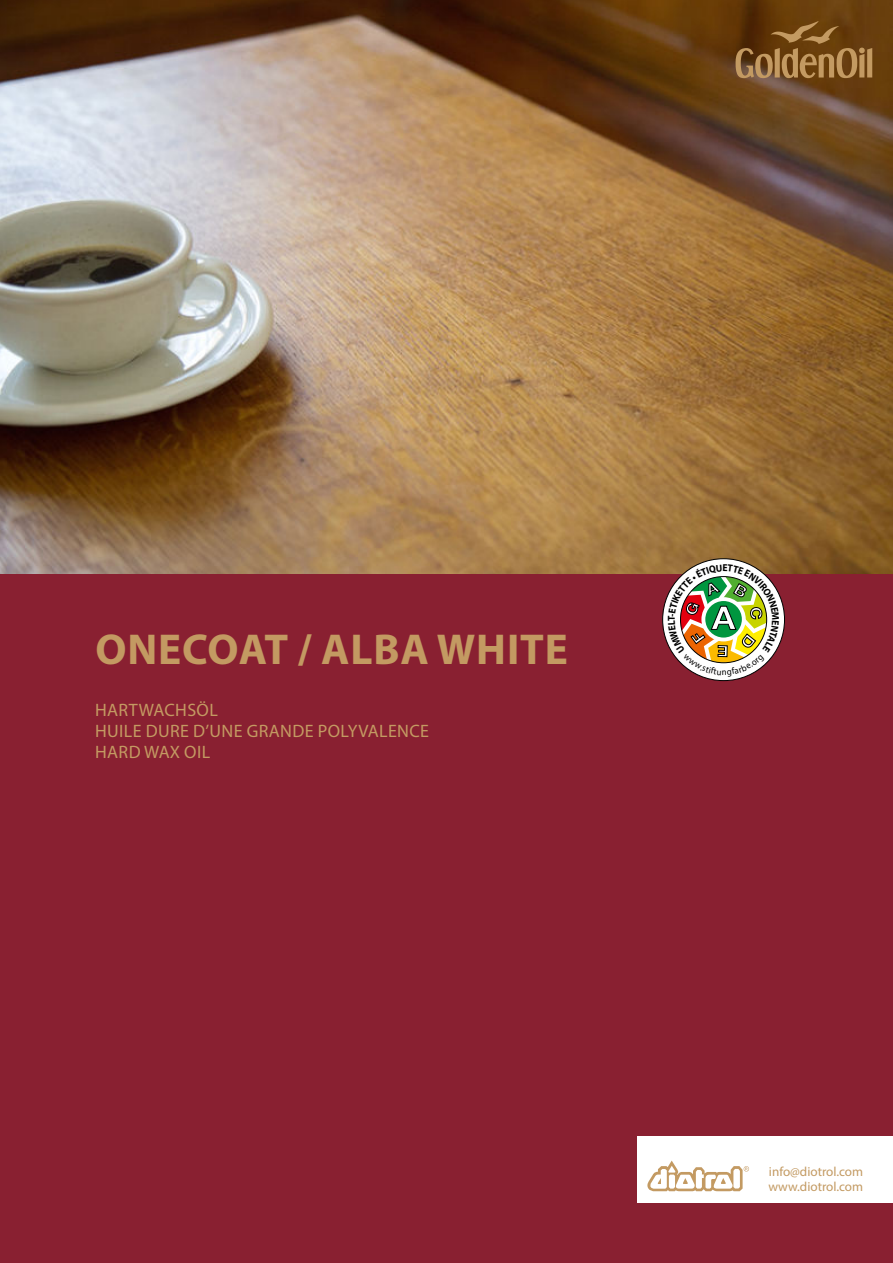
<style>
.page{position:relative;width:893px;height:1263px;background:#fff}
.page>*{position:absolute;margin:0;border:0;box-sizing:border-box;transform-origin:0 0}
.t1{font:700 43.35px "Myriad Pro";letter-spacing:.02em;color:#c39a62}
.t2{font:18px/21px "Myriad Pro";letter-spacing:.02em;color:#c39a62}
.t3{font:13.2px/15.3px "Myriad Pro";color:#c39a62}
</style>
<div class="page">
<img style="left:0;top:0;width:893px;height:575px">
<div style="left:0;top:575px;width:893px;height:688px;background:#892031"></div>
<div style="left:637px;top:1136px;width:256px;height:67px;background:#fff"></div>
<svg style="left:736px;top:21px;width:136px;height:57px;background:#7f5625"></svg>
<svg style="left:647px;top:1160px;width:102px;height:31px"></svg>
<svg style="left:662px;top:558px;width:123px;height:123px"></svg>
<h1 class="t1" style="left:95px;top:627px;width:474px">ONECOAT / ALBA WHITE</h1>
<p class="t2" style="left:95px;top:700px;width:335px">HARTWACHSÖL<br>HUILE DURE D’UNE GRANDE POLYVALENCE<br>HARD WAX OIL</p>
<p class="t3" style="left:768px;top:1165px;width:96px">info@diotrol.com www.diotrol.com</p>
</div>
